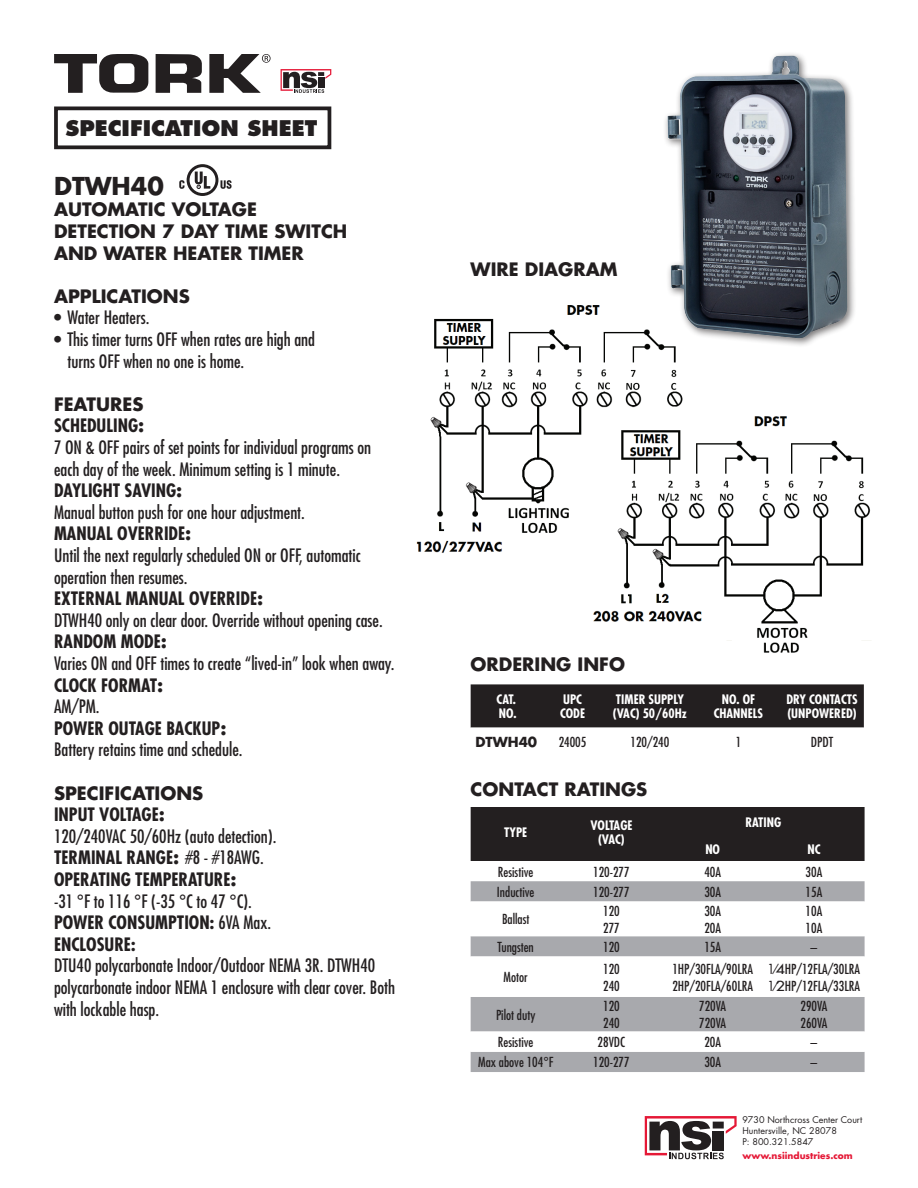
<style>
.page{position:relative;width:918px;height:1188px;background:#fff}
.page>*{position:absolute;margin:0;border:0;box-sizing:border-box;transform-origin:0 0}
.t1{font:700 24px "Futura";color:#231f20}
.t2{font:800 21px "Futura";color:#231f20}
.t3{font:condensed 18px/21.6px "Futura";color:#231f20}
.t4{font:700 condensed 18px "Futura";color:#231f20}
.t5{font:700 18px/21.6px "Futura";color:#231f20}
.t6{font:condensed 13.5px "Futura";color:#231f20}
.t7{font:700 13.5px "Futura";color:#231f20}
.t8{font:700 condensed 12.75px "Futura";color:#fff}
.t9{font:9px/10.8px "Futura";color:#231f20}
.t10{font:700 9px "Futura";color:#e51836}
.s1{font-stretch:normal}
.s2{font-weight:400}
</style>
<div class="page">
<img style="left:416px;top:305px;width:267px;height:248px">
<img style="left:585px;top:410px;width:286px;height:243px">
<div style="left:663px;top:51px;width:194px;height:296px;background:#231f20;opacity:.6"></div>
<img style="left:668px;top:56px;width:180px;height:283px">
<div style="left:54px;top:106px;width:277px;height:43px;border:4px solid #231f20"></div>
<svg style="left:54px;top:54px;width:95px;height:39px"></svg>
<svg style="left:156px;top:54px;width:46px;height:39px"></svg>
<svg style="left:209px;top:54px;width:62px;height:39px"></svg>
<svg style="left:281px;top:69px;width:50px;height:24px"></svg>
<svg style="left:645px;top:1116px;width:92px;height:43px"></svg>
<svg style="left:179px;top:164px;width:53px;height:32px"></svg>
<div style="left:471px;top:684px;width:393px;height:44px;background:#231f20"></div>
<div style="left:471px;top:807px;width:394px;height:54px;background:#231f20"></div>
<div style="left:471px;top:881px;width:394px;height:191px;background:#a8a9ad"></div>
<svg style="left:471px;top:902px;width:394px;height:150px"></svg>
<p class="t2" style="left:66px;top:115px;width:253px">SPECIFICATION SHEET</p>
<p class="t1" style="left:54px;top:169px;width:111px">DTWH40</p>
<p class="t5" style="left:54px;top:198px;width:204px">AUTOMATIC VOLTAGE</p>
<p class="t5" style="left:54px;top:220px;width:295px">DETECTION 7 DAY TIME SWITCH<br>AND WATER HEATER TIMER</p>
<p class="t5" style="left:54px;top:285px;width:137px">APPLICATIONS</p>
<p class="t3" style="left:54px;top:307px;width:97px">• Water Heaters.</p>
<p class="t3" style="left:54px;top:328px;width:263px">• This timer turns OFF when rates are high and</p>
<p class="t3" style="left:68px;top:350px;width:178px">turns OFF when no one is home.</p>
<p class="t5" style="left:54px;top:393px;width:91px">FEATURES</p>
<p class="t4" style="left:54px;top:414px;width:92px">SCHEDULING<span class="s1">:</span></p>
<p class="t3" style="left:54px;top:436px;width:319px">7 ON &amp; OFF pairs of set points for individual programs on each day of the week. Minimum setting is 1 minute.</p>
<p class="t4" style="left:54px;top:479px;width:130px">DAYLIGHT SAVING<span class="s1">:</span></p>
<p class="t3" style="left:54px;top:501px;width:252px">Manual button push for one hour adjustment.</p>
<p class="t4" style="left:54px;top:522px;width:139px">MANUAL OVERRIDE<span class="s1">:</span></p>
<p class="t3" style="left:54px;top:544px;width:308px">Until the next regularly scheduled ON or OFF, automatic operation then resumes.</p>
<p class="t4" style="left:54px;top:587px;width:211px">EXTERNAL MANUAL OVERRIDE<span class="s1">:</span></p>
<p class="t3" style="left:54px;top:609px;width:330px">DTWH40 only on clear door. Override without opening case.</p>
<p class="t4" style="left:54px;top:630px;width:115px">RANDOM MODE<span class="s1">:</span></p>
<p class="t3" style="left:54px;top:652px;width:342px">Varies ON and OFF times to create “lived-in” look when away.</p>
<p class="t4" style="left:54px;top:673px;width:111px">CLOCK FORMAT<span class="s1">:</span></p>
<p class="t3" style="left:54px;top:696px;width:47px">AM/PM.</p>
<p class="t4" style="left:54px;top:716px;width:174px">POWER OUTAGE BACKUP<span class="s1">:</span></p>
<p class="t3" style="left:54px;top:739px;width:190px">Battery retains time and schedule.</p>
<p class="t5" style="left:54px;top:781px;width:151px">SPECIFICATIONS</p>
<p class="t4" style="left:54px;top:803px;width:113px">INPUT VOLTAGE<span class="s1">:</span></p>
<p class="t3" style="left:54px;top:825px;width:224px">120/240VAC 50/60Hz (auto detection).</p>
<p class="t4" style="left:54px;top:846px;width:211px">TERMINAL RANGE<span class="s1">:</span> <span class="s2">#8 - #18AWG.</span></p>
<p class="t4" style="left:54px;top:868px;width:184px">OPERATING TEMPERATURE<span class="s1">:</span></p>
<p class="t3" style="left:54px;top:890px;width:199px">-31 °F to 116 °F (-35 °C to 47 °C).</p>
<p class="t4" style="left:54px;top:911px;width:219px">POWER CONSUMPTION: <span class="s2">6VA Max.</span></p>
<p class="t4" style="left:54px;top:932px;width:83px">ENCLOSURE:</p>
<p class="t3" style="left:54px;top:955px;width:343px">DTU40 polycarbonate Indoor/Outdoor NEMA 3R. DTWH40 polycarbonate indoor NEMA 1 enclosure with clear cover. Both with lockable hasp.</p>
<p class="t5" style="left:471px;top:258px;width:148px">WIRE DIAGRAM</p>
<p class="t5" style="left:471px;top:653px;width:156px">ORDERING INFO</p>
<p class="t8" style="left:497px;top:691px;width:21px">CAT.</p>
<p class="t8" style="left:499px;top:705px;width:19px">NO.</p>
<p class="t8" style="left:563px;top:691px;width:20px">UPC</p>
<p class="t8" style="left:560px;top:705px;width:26px">CODE</p>
<p class="t8" style="left:616px;top:691px;width:69px">TIMER SUPPLY</p>
<p class="t8" style="left:613px;top:705px;width:75px">(VAC) 50/60Hz</p>
<p class="t8" style="left:722px;top:691px;width:35px">NO. OF</p>
<p class="t8" style="left:714px;top:705px;width:51px">CHANNELS</p>
<p class="t8" style="left:786px;top:691px;width:73px">DRY CONTACTS</p>
<p class="t8" style="left:788px;top:705px;width:71px">(UNPOWERED)</p>
<p class="t7" style="left:475px;top:732px;width:63px">DTWH40</p>
<p class="t6" style="left:559px;top:733px;width:29px">24005</p>
<p class="t6" style="left:631px;top:733px;width:40px">120/240</p>
<p class="t6" style="left:736px;top:733px;width:7px">1</p>
<p class="t6" style="left:811px;top:733px;width:24px">DPDT</p>
<p class="t5" style="left:471px;top:777px;width:178px">CONTACT RATINGS</p>
<p class="t8" style="left:504px;top:824px;width:25px">TYPE</p>
<p class="t8" style="left:590px;top:818px;width:44px">VOLTAGE</p>
<p class="t8" style="left:598px;top:831px;width:28px">(VAC)</p>
<p class="t8" style="left:745px;top:814px;width:37px">RATING</p>
<p class="t8" style="left:705px;top:841px;width:16px">NO</p>
<p class="t8" style="left:807px;top:841px;width:15px">NC</p>
<p class="t6" style="left:498px;top:863px;width:37px">Resistive</p>
<p class="t6" style="left:593px;top:863px;width:38px">120-277</p>
<p class="t6" style="left:704px;top:863px;width:18px">40A</p>
<p class="t6" style="left:806px;top:863px;width:18px">30A</p>
<p class="t6" style="left:497px;top:883px;width:39px">Inductive</p>
<p class="t6" style="left:593px;top:883px;width:38px">120-277</p>
<p class="t6" style="left:704px;top:883px;width:18px">30A</p>
<p class="t6" style="left:806px;top:883px;width:18px">15A</p>
<p class="t6" style="left:502px;top:911px;width:29px">Ballast</p>
<p class="t6" style="left:603px;top:902px;width:18px">120</p>
<p class="t6" style="left:704px;top:902px;width:18px">30A</p>
<p class="t6" style="left:806px;top:902px;width:18px">10A</p>
<p class="t6" style="left:603px;top:919px;width:18px">277</p>
<p class="t6" style="left:704px;top:919px;width:18px">20A</p>
<p class="t6" style="left:806px;top:919px;width:18px">10A</p>
<p class="t6" style="left:498px;top:938px;width:38px">Tungsten</p>
<p class="t6" style="left:603px;top:938px;width:18px">120</p>
<p class="t6" style="left:704px;top:938px;width:18px">15A</p>
<p class="t6" style="left:811px;top:938px;width:8px">–</p>
<p class="t6" style="left:504px;top:969px;width:26px">Motor</p>
<p class="t6" style="left:672px;top:960px;width:82px">1HP/30FLA/90LRA</p>
<p class="t6" style="left:672px;top:977px;width:82px">2HP/20FLA/60LRA</p>
<p class="t6" style="left:768px;top:960px;width:94px"><span class="s1">1⁄4</span>HP/12FLA/30LRA</p>
<p class="t6" style="left:768px;top:977px;width:94px"><span class="s1">1⁄2</span>HP/12FLA/33LRA</p>
<p class="t6" style="left:603px;top:960px;width:18px">120</p>
<p class="t6" style="left:603px;top:977px;width:18px">240</p>
<p class="t6" style="left:496px;top:1006px;width:41px">Pilot duty</p>
<p class="t6" style="left:603px;top:998px;width:18px">120</p>
<p class="t6" style="left:699px;top:998px;width:28px">720VA</p>
<p class="t6" style="left:800px;top:998px;width:28px">290VA</p>
<p class="t6" style="left:603px;top:1015px;width:18px">240</p>
<p class="t6" style="left:699px;top:1015px;width:28px">720VA</p>
<p class="t6" style="left:800px;top:1015px;width:28px">260VA</p>
<p class="t6" style="left:498px;top:1034px;width:37px">Resistive</p>
<p class="t6" style="left:598px;top:1034px;width:29px">28VDC</p>
<p class="t6" style="left:704px;top:1034px;width:18px">20A</p>
<p class="t6" style="left:811px;top:1034px;width:8px">–</p>
<p class="t6" style="left:478px;top:1054px;width:77px">Max above 104°F</p>
<p class="t6" style="left:593px;top:1054px;width:38px">120-277</p>
<p class="t6" style="left:704px;top:1054px;width:18px">30A</p>
<p class="t6" style="left:811px;top:1054px;width:8px">–</p>
<p class="t9" style="left:742px;top:1114px;width:121px">9730 Northcross Center Court<br>Huntersville, NC 28078</p>
<p class="t9" style="left:742px;top:1136px;width:73px">P: 800.321.5847</p>
<p class="t10" style="left:742px;top:1149px;width:112px">www.nsiindustries.com</p>
</div>
